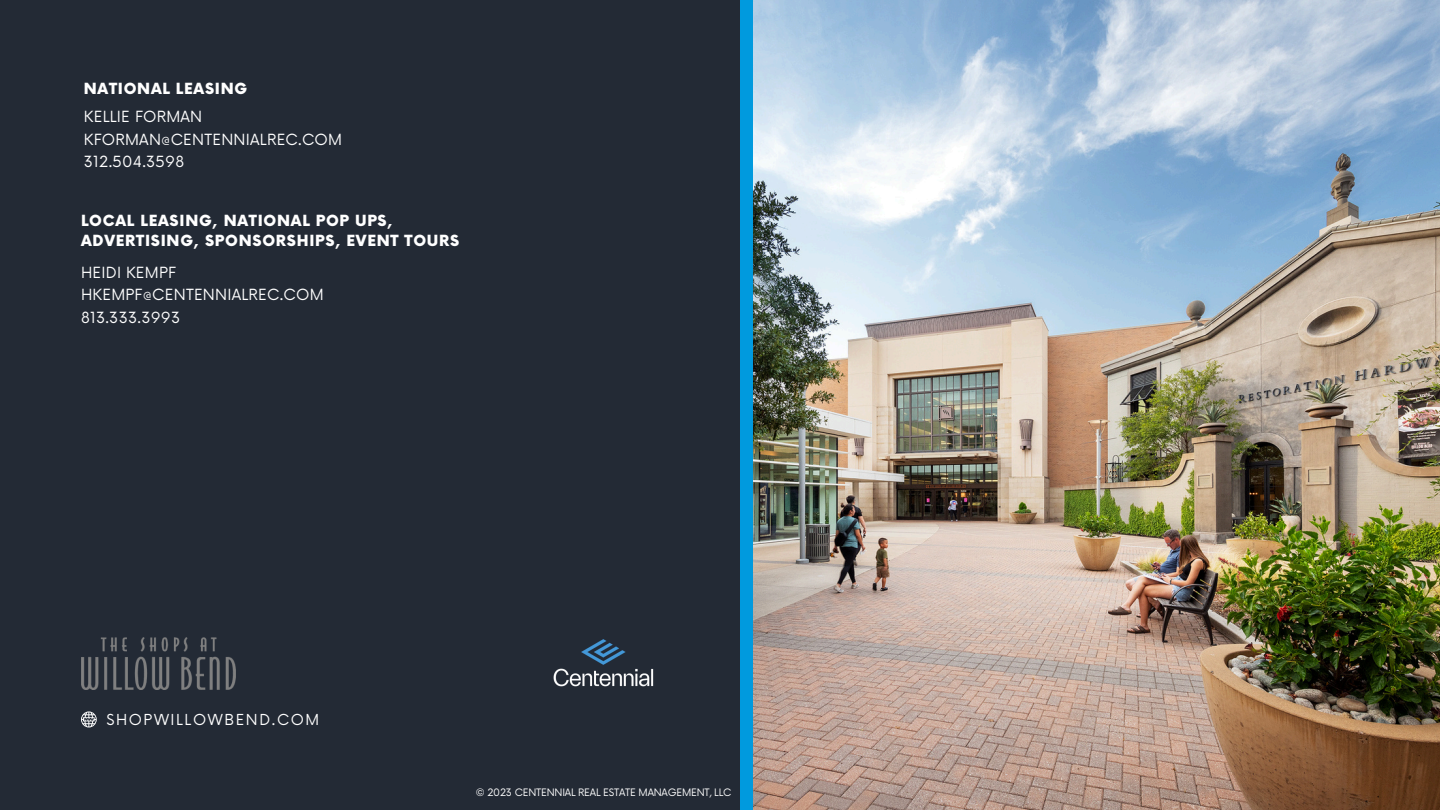
<style>
.page{position:relative;width:1440px;height:810px;background:#232a35}
.page>*{position:absolute;margin:0;border:0;box-sizing:border-box;transform-origin:0 0}
.t1{font:15px/22.5px "Now";letter-spacing:.015em;color:#fff}
.t2{font:900 15px/20.2px "Now";letter-spacing:.05em;color:#fff}
.t3{font:14.8px "Now";letter-spacing:.11em;color:#fff}
.t4{font:10px "Now";letter-spacing:-.02em;color:#fff}
</style>
<div class="page">
<img style="left:752px;top:0;width:688px;height:810px">
<svg style="left:81px;top:711px;width:16px;height:16px"></svg>
<div style="left:740px;top:0;width:12px;height:810px;background:#009ade"></div>
<img style="left:581px;top:639px;width:45px;height:26px">
<img style="left:553px;top:668px;width:101px;height:19px">
<img style="left:81px;top:638px;width:155px;height:52px">
<p class="t2" style="left:84px;top:80px;width:165px">NATIONAL LEASING</p>
<h2 class="t1" style="left:84px;top:106px;width:260px">KELLIE FORMAN<br>KFORMAN@CENTENNIALREC.COM</h2>
<p class="t1" style="left:84px;top:151px;width:102px">312.504.3598</p>
<p class="t2" style="left:81px;top:212px;width:380px">LOCAL LEASING, NATIONAL POP UPS,<br>ADVERTISING, SPONSORSHIPS, EVENT TOURS</p>
<h2 class="t1" style="left:81px;top:262px;width:97px">HEIDI KEMPF</h2>
<p class="t1" style="left:81px;top:284px;width:244px">HKEMPF@CENTENNIALREC.COM<br>813.333.3993</p>
<h2 class="t3" style="left:106px;top:711px;width:214px">SHOPWILLOWBEND.COM</h2>
<p class="t4" style="left:476px;top:787px;width:257px">© 2023 CENTENNIAL REAL ESTATE MANAGEMENT, LLC</p>
</div>
